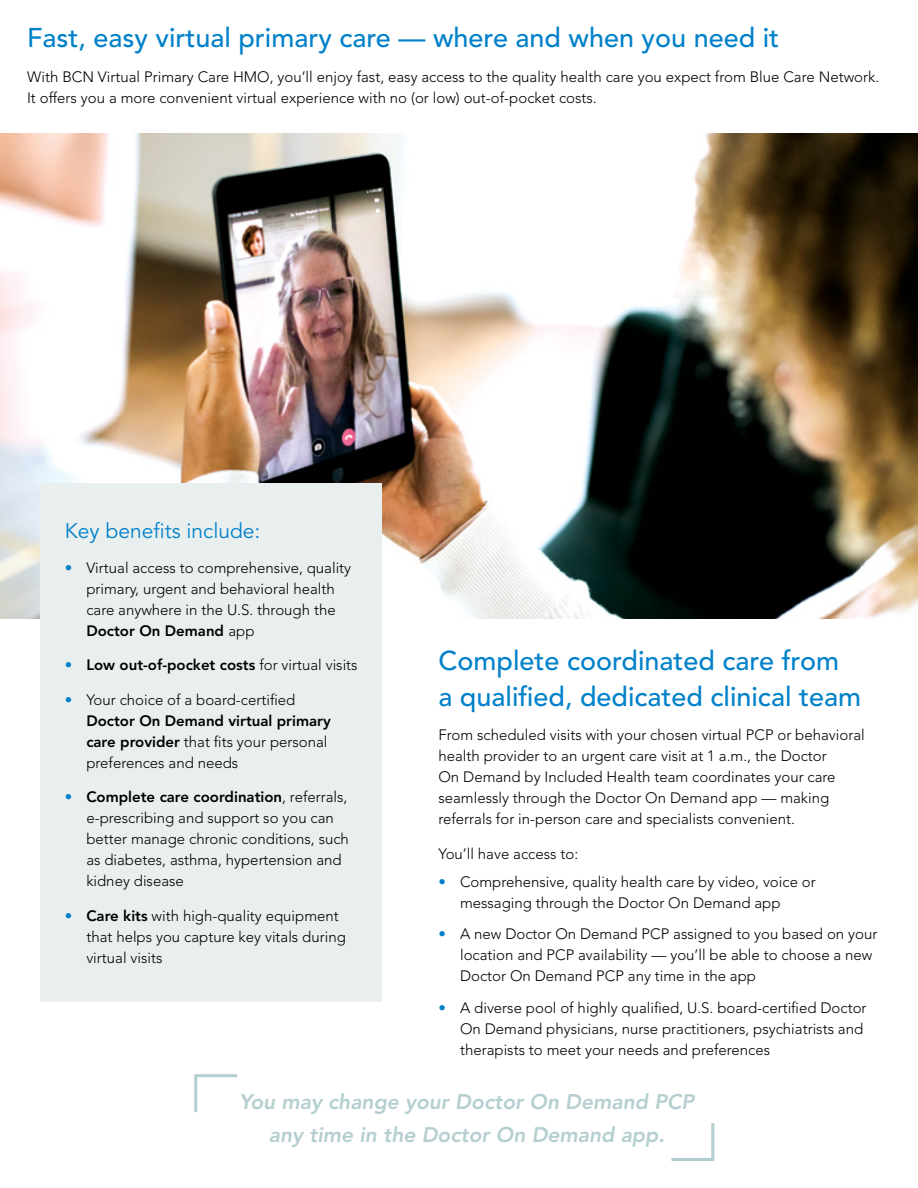
<style>
.page{position:relative;width:918px;height:1188px;background:#fff}
.page>*{position:absolute;margin:0;border:0;box-sizing:border-box;transform-origin:0 0}
.t1{font:500 27px/36px "Avenir LT Std";color:#0081c9}
.t2{font:italic 800 21px/33px "Avenir LT Std";color:#b5cfd0;text-align:center}
.t3{font:21px "Avenir LT Std";color:#0081c9}
.t4{font:300 15px/21px "Avenir LT Std";color:#000}
.t5{font:800 15px "Avenir LT Std";color:#000}
.s1{color:#0081c9}
.s2{font-weight:800}
.s3{font-weight:300;color:#0081c9}
.s4{font-weight:300}
</style>
<div class="page">
<img style="left:0;top:134px;width:918px;height:485px">
<div style="left:40px;top:484px;width:342px;height:518px;background:#e9efef"></div>
<svg style="left:671px;top:1123px;width:44px;height:38px"></svg>
<svg style="left:194px;top:1074px;width:44px;height:38px"></svg>
<h1 class="t1" style="left:27px;top:21px;width:754px">Fast, easy virtual primary care — where and when you need it</h1>
<p class="t4" style="left:27px;top:66px;width:854px">With BCN Virtual Primary Care HMO, you’ll enjoy fast, easy access to the quality health care you expect from Blue Care Network.<br>It offers you a more convenient virtual experience with no (or low) out-of-pocket costs.</p>
<h2 class="t3" style="left:65px;top:519px;width:197px">Key benefits include:</h2>
<p class="t4" style="left:86px;top:557px;width:266px;text-indent:-22px"><span class="s1">•</span> Virtual access to comprehensive, quality primary, urgent and behavioral health care anywhere in the U.S. through the <span class="s2">Doctor On Demand</span> app</p>
<p class="t5" style="left:65px;top:656px;width:294px"><span class="s3">•</span> Low out-of-pocket costs <span class="s4">for virtual visits</span></p>
<p class="t4" style="left:86px;top:689px;width:246px;text-indent:-22px"><span class="s1">•</span> Your choice of a board-certified<br><span class="s2">Doctor On Demand virtual primary care provider</span> that fits your personal preferences and needs</p>
<p class="t4" style="left:86px;top:787px;width:264px;text-indent:-22px"><span class="s1">•</span> <span class="s2">Complete care coordination</span>, referrals, e-prescribing and support so you can better manage chronic conditions, such as diabetes, asthma, hypertension and kidney disease</p>
<p class="t4" style="left:86px;top:905px;width:261px;text-indent:-22px"><span class="s1">•</span> <span class="s2">Care kits</span> with high-quality equipment that helps you capture key vitals during virtual visits</p>
<h1 class="t1" style="left:438px;top:643px;width:424px">Complete coordinated care from<br>a qualified, dedicated clinical team</h1>
<p class="t4" style="left:438px;top:725px;width:428px">From scheduled visits with your chosen virtual PCP or behavioral health provider to an urgent care visit at 1 a.m., the Doctor<br>On Demand by Included Health team coordinates your care seamlessly through the Doctor On Demand app — making referrals for in-person care and specialists convenient.</p>
<p class="t4" style="left:438px;top:843px;width:141px">You’ll have access to:</p>
<p class="t4" style="left:460px;top:871px;width:357px;text-indent:-22px"><span class="s1">•</span> Comprehensive, quality health care by video, voice or messaging through the Doctor On Demand app</p>
<p class="t4" style="left:460px;top:924px;width:419px;text-indent:-22px"><span class="s1">•</span> A new Doctor On Demand PCP assigned to you based on your location and PCP availability — you’ll be able to choose a new<br>Doctor On Demand PCP any time in the app</p>
<p class="t4" style="left:460px;top:998px;width:408px;text-indent:-22px"><span class="s1">•</span> A diverse pool of highly qualified, U.S. board-certified Doctor<br>On Demand physicians, nurse practitioners, psychiatrists and therapists to meet your needs and preferences</p>
<h2 class="t2" style="left:239px;top:1086px;width:457px">You may change your Doctor On Demand PCP any time in the Doctor On Demand app.</h2>
</div>
